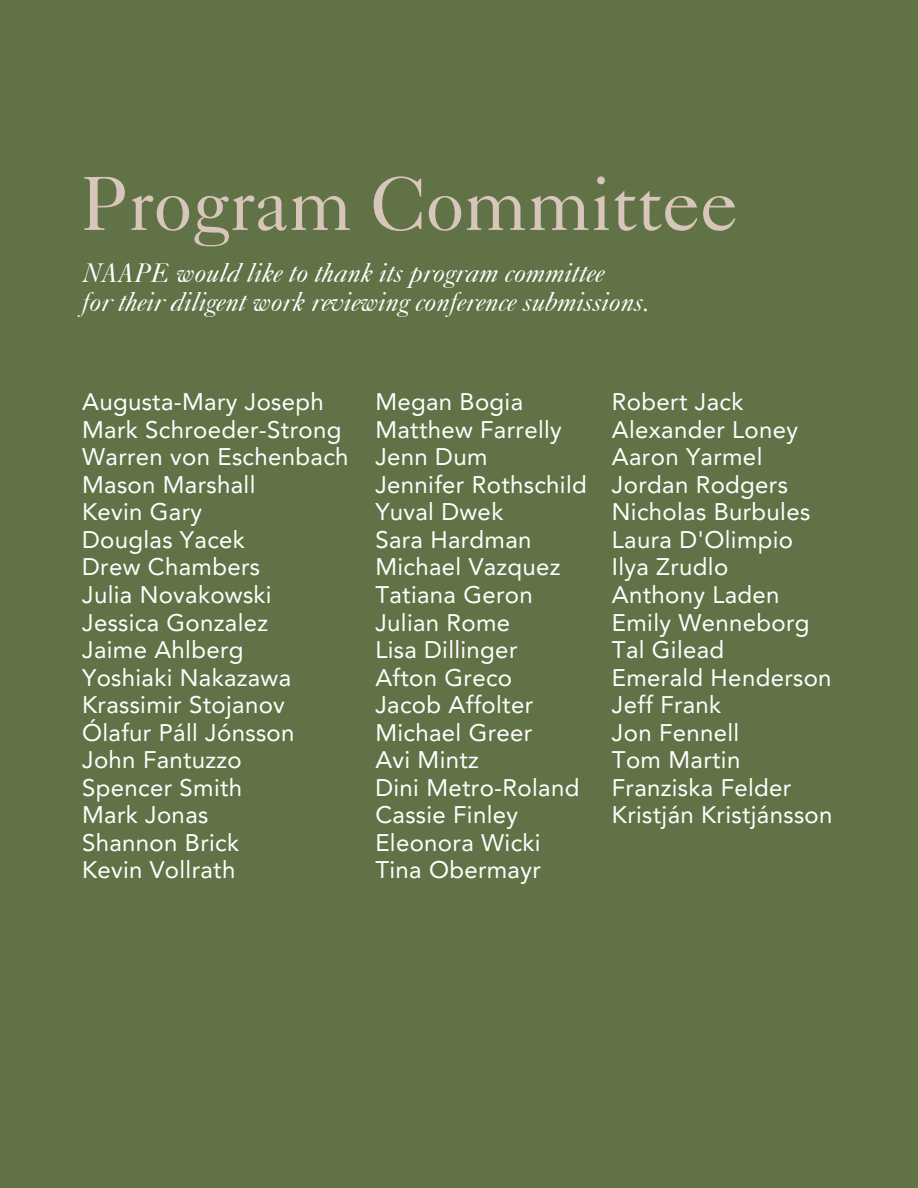
<style>
.page{position:relative;width:918px;height:1188px;background:#617246}
.page>*{position:absolute;margin:0;border:0;box-sizing:border-box;transform-origin:0 0}
.t1{font:76.5px "Caslon 540 LT Std";letter-spacing:-.005em;color:#d8c6ba}
.t2{font:italic 27px/29.2px "Caslon 540 LT Std";letter-spacing:-.005em;color:#fff}
.t3{font:24px/27.6px "Avenir LT Pro";letter-spacing:.015em;color:#fff}
</style>
<div class="page">
<h1 class="t1" style="left:82px;top:176px;width:658px">Program Committee</h1>
<p class="t2" style="left:82px;top:262px;width:569px">NAAPE would like to thank its program committee<br>for their diligent work reviewing conference submissions.</p>
<p class="t3" style="left:82px;top:390px;width:268px">Augusta-Mary Joseph<br>Mark Schroeder-Strong<br>Warren von Eschenbach<br>Mason Marshall<br>Kevin Gary<br>Douglas Yacek<br>Drew Chambers<br>Julia Novakowski<br>Jessica Gonzalez<br>Jaime Ahlberg<br>Yoshiaki Nakazawa<br>Krassimir Stojanov<br>Ólafur Páll Jónsson<br>John Fantuzzo<br>Spencer Smith<br>Mark Jonas<br>Shannon Brick<br>Kevin Vollrath</p>
<p class="t3" style="left:375px;top:390px;width:213px">Megan Bogia<br>Matthew Farrelly<br>Jenn Dum<br>Jennifer Rothschild<br>Yuval Dwek<br>Sara Hardman<br>Michael Vazquez<br>Tatiana Geron<br>Julian Rome<br>Lisa Dillinger<br>Afton Greco<br>Jacob Affolter<br>Michael Greer<br>Avi Mintz<br>Dini Metro-Roland<br>Cassie Finley<br>Eleonora Wicki<br>Tina Obermayr</p>
<p class="t3" style="left:612px;top:390px;width:222px">Robert Jack<br>Alexander Loney<br>Aaron Yarmel<br>Jordan Rodgers<br>Nicholas Burbules<br>Laura D'Olimpio<br>Ilya Zrudlo<br>Anthony Laden<br>Emily Wenneborg<br>Tal Gilead<br>Emerald Henderson<br>Jeff Frank<br>Jon Fennell<br>Tom Martin<br>Franziska Felder<br>Kristján Kristjánsson</p>
</div>
